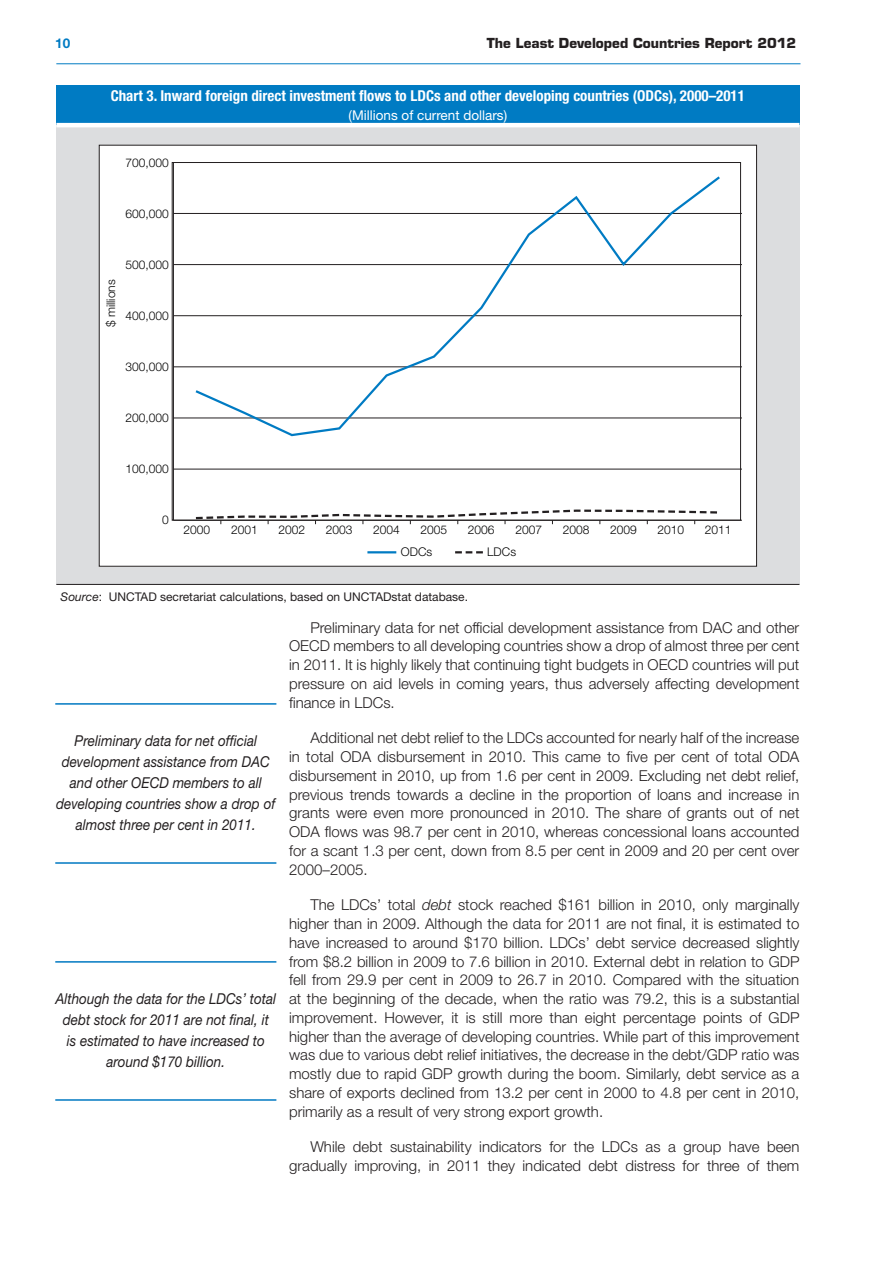
<style>
.page{position:relative;width:893px;height:1263px;background:#fff}
.page>*{position:absolute;margin:0;border:0;box-sizing:border-box;transform-origin:0 0}
._2012-BodyAI{font:300 15px/18.8px "Helvetica Neue LT Std";color:#231f20;text-align:justify}
._2012-Callout{font:italic 15px/21px "Helvetica Neue LT Std";color:#231f20;text-align:center;scale:.9 1}
._2012-TH1{font:700 condensed 15px "Helvetica Neue LT Std";color:#fff}
.t1{font:700 13.5px "Eurostile LT Std";color:#231f20}
._2012-TH2{font:13.5px "Helvetica Neue LT Std";color:#fff}
.t2{font:700 13.5px "Helvetica Neue LT Std";color:#007bc3}
.t3{font:300 12px "Helvetica Neue LT Std";color:#000}
._2011-Ch-Source{font:12px "Helvetica Neue LT Std";color:#231f20}
.s1{font-style:italic}
</style>
<div class="page">
<hr style="left:56px;top:63px;width:744px;height:1px;background:#007bc3">
<div style="left:56px;top:85px;width:743px;height:40px;background:#007bc3"></div>
<div style="left:56px;top:125px;width:743px;height:459px;background:#dcdddf"></div>
<hr style="left:56px;top:123px;width:743px;height:4px;background:#fff">
<hr style="left:56px;top:584px;width:743px;height:1px;background:#231f20">
<div style="left:99px;top:145px;width:658px;height:421px;background:#fff"></div>
<hr style="left:173px;top:469px;width:569px;height:1px;background:#231f20">
<hr style="left:173px;top:418px;width:569px;height:1px;background:#231f20">
<hr style="left:173px;top:367px;width:569px;height:1px;background:#231f20">
<hr style="left:173px;top:315px;width:569px;height:1px;background:#231f20">
<hr style="left:173px;top:264px;width:569px;height:1px;background:#231f20">
<hr style="left:173px;top:213px;width:569px;height:1px;background:#231f20">
<hr style="left:173px;top:162px;width:1px;height:358px;background:#231f20">
<hr style="left:173px;top:520px;width:569px;height:1px;background:#231f20">
<svg style="left:194px;top:176px;width:527px;height:261px"></svg>
<svg style="left:195px;top:509px;width:526px;height:15px"></svg>
<hr style="left:369px;top:551px;width:26px;height:2px;background:#007bc3">
<svg style="left:456px;top:551px;width:27px;height:2px"></svg>
<hr style="left:55px;top:703px;width:221px;height:2px;background:#0079c2">
<hr style="left:55px;top:862px;width:221px;height:2px;background:#0079c2">
<hr style="left:55px;top:961px;width:221px;height:2px;background:#0079c2">
<hr style="left:55px;top:1099px;width:221px;height:2px;background:#0079c2">
<p class="t2" style="left:55px;top:35px;width:17px">10</p>
<p class="t1" style="left:487px;top:35px;width:311px">The Least Developed Countries Report 2012</p>
<p class="_2012-TH1" style="left:111px;top:87px;width:636px">Chart 3. Inward foreign direct investment flows to LDCs and other developing countries (ODCs), 2000–2011</p>
<p class="_2012-TH2" style="left:349px;top:107px;width:160px">(Millions of current dollars)</p>
<p class="t3" style="left:126px;top:155px;width:45px">700,000</p>
<p class="t3" style="left:126px;top:206px;width:45px">600,000</p>
<p class="t3" style="left:104px;top:327px;width:49px;rotate:-90deg">$ millions</p>
<p class="t3" style="left:126px;top:257px;width:45px">500,000</p>
<p class="t3" style="left:126px;top:308px;width:45px">400,000</p>
<p class="t3" style="left:126px;top:359px;width:45px">300,000</p>
<p class="t3" style="left:126px;top:410px;width:45px">200,000</p>
<p class="t3" style="left:126px;top:462px;width:45px">100,000</p>
<p class="t3" style="left:162px;top:513px;width:8px">0</p>
<p class="t3" style="left:184px;top:522px;width:28px">2000</p>
<p class="t3" style="left:231px;top:522px;width:28px">2001</p>
<p class="t3" style="left:278px;top:522px;width:28px">2002</p>
<p class="t3" style="left:326px;top:522px;width:28px">2003</p>
<p class="t3" style="left:373px;top:522px;width:28px">2004</p>
<p class="t3" style="left:421px;top:522px;width:28px">2005</p>
<p class="t3" style="left:468px;top:522px;width:28px">2006</p>
<p class="t3" style="left:515px;top:522px;width:28px">2007</p>
<p class="t3" style="left:563px;top:522px;width:28px">2008</p>
<p class="t3" style="left:610px;top:522px;width:28px">2009</p>
<p class="t3" style="left:657px;top:522px;width:28px">2010</p>
<p class="t3" style="left:705px;top:522px;width:28px">2011</p>
<p class="t3" style="left:401px;top:544px;width:33px">ODCs</p>
<p class="t3" style="left:487px;top:544px;width:30px">LDCs</p>
<p class="_2011-Ch-Source" style="left:61px;top:590px;width:409px"><span class="s1">Source</span>: UNCTAD secretariat calculations, based on UNCTADstat database.</p>
<p class="_2012-Callout" style="left:56px;top:730px;width:245px">Preliminary data for net official development assistance from DAC and other OECD members to all developing countries show a drop of almost three per cent in 2011.</p>
<p class="_2012-Callout" style="left:56px;top:987px;width:247px">Although the data for the LDCs’ total debt stock for 2011 are not final, it<br>is estimated to have increased to around $170 billion.</p>
<p class="_2012-BodyAI" style="left:289px;top:618px;width:512px;text-indent:21px">Preliminary data for net official development assistance from DAC and other OECD members to all developing countries show a drop of almost three per cent in 2011. It is highly likely that continuing tight budgets in OECD countries will put pressure on aid levels in coming years, thus adversely affecting development finance in LDCs.</p>
<p class="_2012-BodyAI" style="left:289px;top:728px;width:512px;text-indent:21px">Additional net debt relief to the LDCs accounted for nearly half of the increase in total ODA disbursement in 2010. This came to five per cent of total ODA disbursement in 2010, up from 1.6 per cent in 2009. Excluding net debt relief, previous trends towards a decline in the proportion of loans and increase in grants were even more pronounced in 2010. The share of grants out of net ODA flows was 98.7 per cent in 2010, whereas concessional loans accounted for a scant 1.3 per cent, down from 8.5 per cent in 2009 and 20 per cent over 2000–2005.</p>
<p class="_2012-BodyAI" style="left:289px;top:895px;width:512px;text-indent:21px">The LDCs’ total <span class="s1">debt</span> stock reached $161 billion in 2010, only marginally higher than in 2009. Although the data for 2011 are not final, it is estimated to have increased to around $170 billion. LDCs’ debt service decreased slightly from $8.2 billion in 2009 to 7.6 billion in 2010. External debt in relation to GDP fell from 29.9 per cent in 2009 to 26.7 in 2010. Compared with the situation at the beginning of the decade, when the ratio was 79.2, this is a substantial improvement. However, it is still more than eight percentage points of GDP higher than the average of developing countries. While part of this improvement was due to various debt relief initiatives, the decrease in the debt/GDP ratio was mostly due to rapid GDP growth during the boom. Similarly, debt service as a share of exports declined from 13.2 per cent in 2000 to 4.8 per cent in 2010, primarily as a result of very strong export growth.</p>
<p class="_2012-BodyAI" style="left:289px;top:1137px;width:512px;text-align:right">While debt sustainability indicators for the LDCs as a group have been gradually improving, in 2011 they indicated debt distress for three of them</p>
</div>
